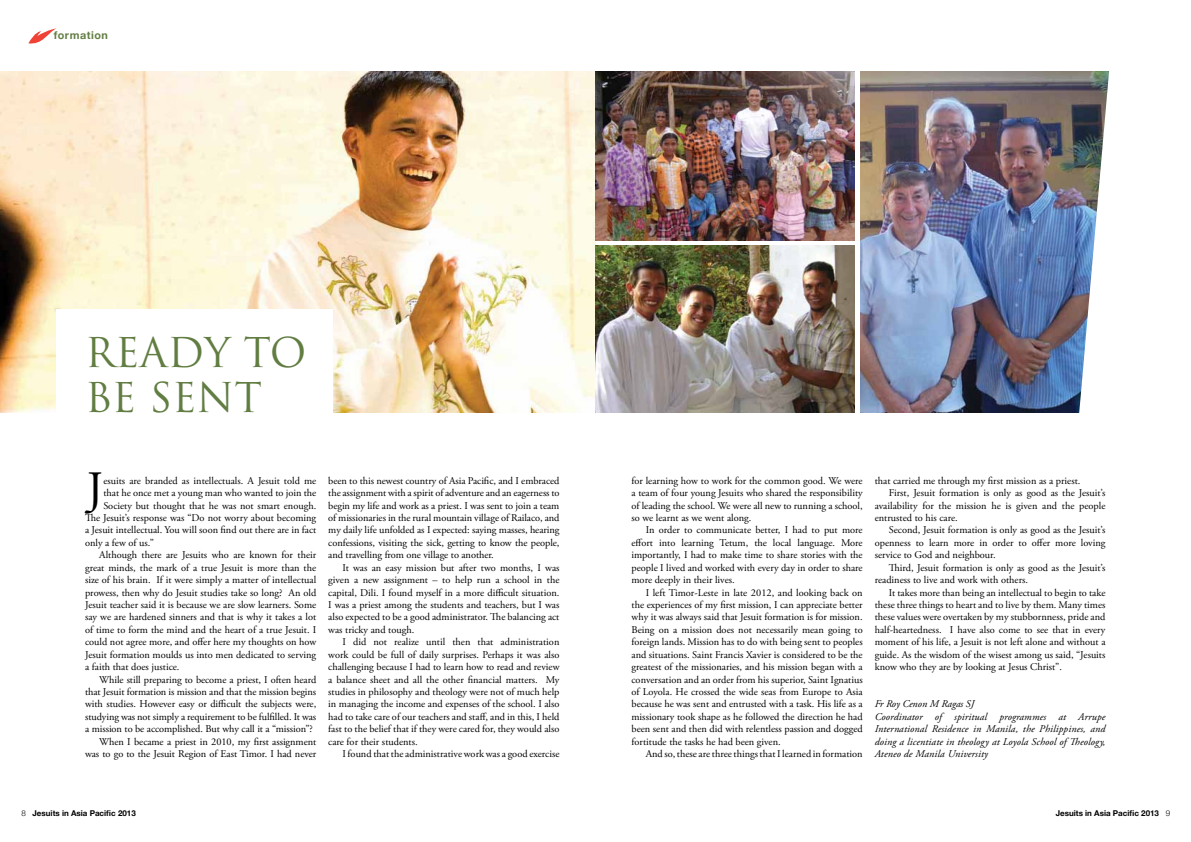
<style>
.page{position:relative;width:1191px;height:842px;background:#fff}
.page>*{position:absolute;margin:0;border:0;box-sizing:border-box;transform-origin:0 0}
.t1{font:47.8px "Adobe Garamond Pro";color:#000}
.t2{font:40px/45px "Trajan Pro";color:#617d42}
.t3{font:700 10.8px "Helvetica Neue";letter-spacing:.05em;color:#617d42}
.t4{font:10.4px/12.4px "Adobe Garamond Pro";letter-spacing:-.03em;color:#000;text-align:justify}
.t5{font:italic 10.4px/12.4px "Adobe Garamond Pro";letter-spacing:.015em;color:#000}
.t6{font:700 8px "Helvetica Neue";color:#000}
.s1{font-weight:300}
</style>
<div class="page">
<img style="left:860px;top:72px;width:216px;height:340px">
<svg style="left:28px;top:28px;width:28px;height:16px"></svg>
<img style="left:0;top:72px;width:595px;height:340px">
<img style="left:595px;top:72px;width:259px;height:169px">
<div style="left:57px;top:309px;width:276px;height:117px;background:#fff"></div>
<img style="left:595px;top:245px;width:259px;height:167px">
<img style="left:1076px;top:71px;width:34px;height:342px">
<p class="t3" style="left:54px;top:25px;width:56px">formation</p>
<h2 class="t2" style="left:85px;top:330px;width:223px">READY TO<br>BE SENT</h2>
<h1 class="t1" style="left:87px;top:460px;width:18px">J</h1>
<p class="t4" style="left:103px;top:475px;width:214px">esuits are branded as intellectuals. A Jesuit told me</p>
<p class="t4" style="left:103px;top:487px;width:214px">that he once met a young man who wanted to join the</p>
<p class="t4" style="left:103px;top:499px;width:214px">Society but thought that he was not smart enough.</p>
<p class="t4" style="left:85px;top:512px;width:233px">The Jesuit’s response was “Do not worry about becoming</p>
<p class="t4" style="left:85px;top:524px;width:233px">a Jesuit intellectual. You will soon find out there are in fact</p>
<p class="t4" style="left:85px;top:537px;width:70px">only a few of us.”</p>
<p class="t4" style="left:99px;top:549px;width:218px">Although there are Jesuits who are known for their</p>
<p class="t4" style="left:85px;top:562px;width:233px">great minds, the mark of a true Jesuit is more than the</p>
<p class="t4" style="left:85px;top:574px;width:233px">size of his brain. If it were simply a matter of intellectual</p>
<p class="t4" style="left:85px;top:586px;width:233px">prowess, then why do Jesuit studies take so long? An old</p>
<p class="t4" style="left:85px;top:599px;width:233px">Jesuit teacher said it is because we are slow learners. Some</p>
<p class="t4" style="left:85px;top:611px;width:233px">say we are hardened sinners and that is why it takes a lot</p>
<p class="t4" style="left:85px;top:624px;width:233px">of time to form the mind and the heart of a true Jesuit. I</p>
<p class="t4" style="left:85px;top:636px;width:233px">could not agree more, and offer here my thoughts on how</p>
<p class="t4" style="left:85px;top:648px;width:233px">Jesuit formation moulds us into men dedicated to serving</p>
<p class="t4" style="left:85px;top:661px;width:96px">a faith that does justice.</p>
<p class="t4" style="left:99px;top:673px;width:218px">While still preparing to become a priest, I often heard</p>
<p class="t4" style="left:85px;top:686px;width:233px">that Jesuit formation is mission and that the mission begins</p>
<p class="t4" style="left:85px;top:698px;width:233px">with studies. However easy or difficult the subjects were,</p>
<p class="t4" style="left:85px;top:711px;width:233px">studying was not simply a requirement to be fulfilled. It was</p>
<p class="t4" style="left:85px;top:723px;width:229px">a mission to be accomplished. But why call it a “mission”?</p>
<p class="t4" style="left:99px;top:735px;width:218px">When I became a priest in 2010, my first assignment</p>
<p class="t4" style="left:85px;top:748px;width:233px">was to go to the Jesuit Region of East Timor. I had never</p>
<p class="t4" style="left:328px;top:475px;width:233px">been to this newest country of Asia Pacific, and I embraced the assignment with a spirit of adventure and an eagerness to begin my life and work as a priest. I was sent to join a team of missionaries in the rural mountain village of Railaco, and my daily life unfolded as I expected: saying masses, hearing confessions, visiting the sick, getting to know the people, and travelling from one village to another.</p>
<p class="t4" style="left:328px;top:562px;width:233px;text-indent:14px">It was an easy mission but after two months, I was given a new assignment – to help run a school in the capital, Dili. I found myself in a more difficult situation.<br>I was a priest among the students and teachers, but I was also expected to be a good administrator. The balancing act was tricky and tough.</p>
<p class="t4" style="left:328px;top:636px;width:233px;text-indent:14px">I did not realize until then that administration work could be full of daily surprises. Perhaps it was also challenging because I had to learn how to read and review a balance sheet and all the other financial matters. My studies in philosophy and theology were not of much help in managing the income and expenses of the school. I also had to take care of our teachers and staff, and in this, I held fast to the belief that if they were cared for, they would also care for their students.</p>
<p class="t4" style="left:342px;top:748px;width:218px">I found that the administrative work was a good exercise</p>
<p class="t4" style="left:631px;top:475px;width:233px">for learning how to work for the common good. We were a team of four young Jesuits who shared the responsibility of leading the school. We were all new to running a school, so we learnt as we went along.</p>
<p class="t4" style="left:631px;top:524px;width:233px;text-indent:14px">In order to communicate better, I had to put more effort into learning Tetum, the local language. More importantly, I had to make time to share stories with the people I lived and worked with every day in order to share more deeply in their lives.</p>
<p class="t4" style="left:631px;top:586px;width:233px;text-indent:14px">I left Timor-Leste in late 2012, and looking back on the experiences of my first mission, I can appreciate better why it was always said that Jesuit formation is for mission.<br>Being on a mission does not necessarily mean going to foreign lands. Mission has to do with being sent to peoples and situations. Saint Francis Xavier is considered to be the greatest of the missionaries, and his mission began with a conversation and an order from his superior, Saint Ignatius of Loyola. He crossed the wide seas from Europe to Asia because he was sent and entrusted with a task. His life as a missionary took shape as he followed the direction he had been sent and then did with relentless passion and dogged fortitude the tasks he had been given.</p>
<p class="t4" style="left:645px;top:748px;width:218px">And so, these are three things that I learned in formation</p>
<p class="t4" style="left:874px;top:475px;width:207px">that carried me through my first mission as a priest.</p>
<p class="t4" style="left:889px;top:487px;width:218px">First, Jesuit formation is only as good as the Jesuit’s</p>
<p class="t4" style="left:874px;top:499px;width:232px">availability for the mission he is given and the people</p>
<p class="t4" style="left:874px;top:512px;width:85px">entrusted to his care.</p>
<p class="t4" style="left:889px;top:524px;width:218px">Second, Jesuit formation is only as good as the Jesuit’s</p>
<p class="t4" style="left:874px;top:537px;width:232px">openness to learn more in order to offer more loving</p>
<p class="t4" style="left:874px;top:549px;width:122px">service to God and neighbour.</p>
<p class="t4" style="left:889px;top:562px;width:218px">Third, Jesuit formation is only as good as the Jesuit’s</p>
<p class="t4" style="left:874px;top:574px;width:155px">readiness to live and work with others.</p>
<p class="t4" style="left:889px;top:586px;width:218px">It takes more than being an intellectual to begin to take</p>
<p class="t4" style="left:874px;top:599px;width:232px">these three things to heart and to live by them. Many times</p>
<p class="t4" style="left:874px;top:611px;width:232px">these values were overtaken by my stubbornness, pride and</p>
<p class="t4" style="left:874px;top:624px;width:232px">half-heartedness. I have also come to see that in every</p>
<p class="t4" style="left:874px;top:636px;width:232px">moment of his life, a Jesuit is not left alone and without a</p>
<p class="t4" style="left:874px;top:648px;width:232px">guide. As the wisdom of the wisest among us said, “Jesuits</p>
<p class="t4" style="left:874px;top:661px;width:189px">know who they are by looking at Jesus Christ”.</p>
<p class="t5" style="left:874px;top:698px;width:232px">Fr Roy Cenon M Ragas SJ<br>Coordinator of spiritual programmes at Arrupe International Residence in Manila, the Philippines, and doing a licentiate in theology at Loyola School of Theology, Ateneo de Manila University</p>
<p class="t6" style="left:21px;top:806px;width:116px"><span class="s1">8</span> Jesuits in Asia Pacific 2013</p>
<p class="t6" style="left:1055px;top:806px;width:116px">Jesuits in Asia Pacific 2013 <span class="s1">9</span></p>
</div>
